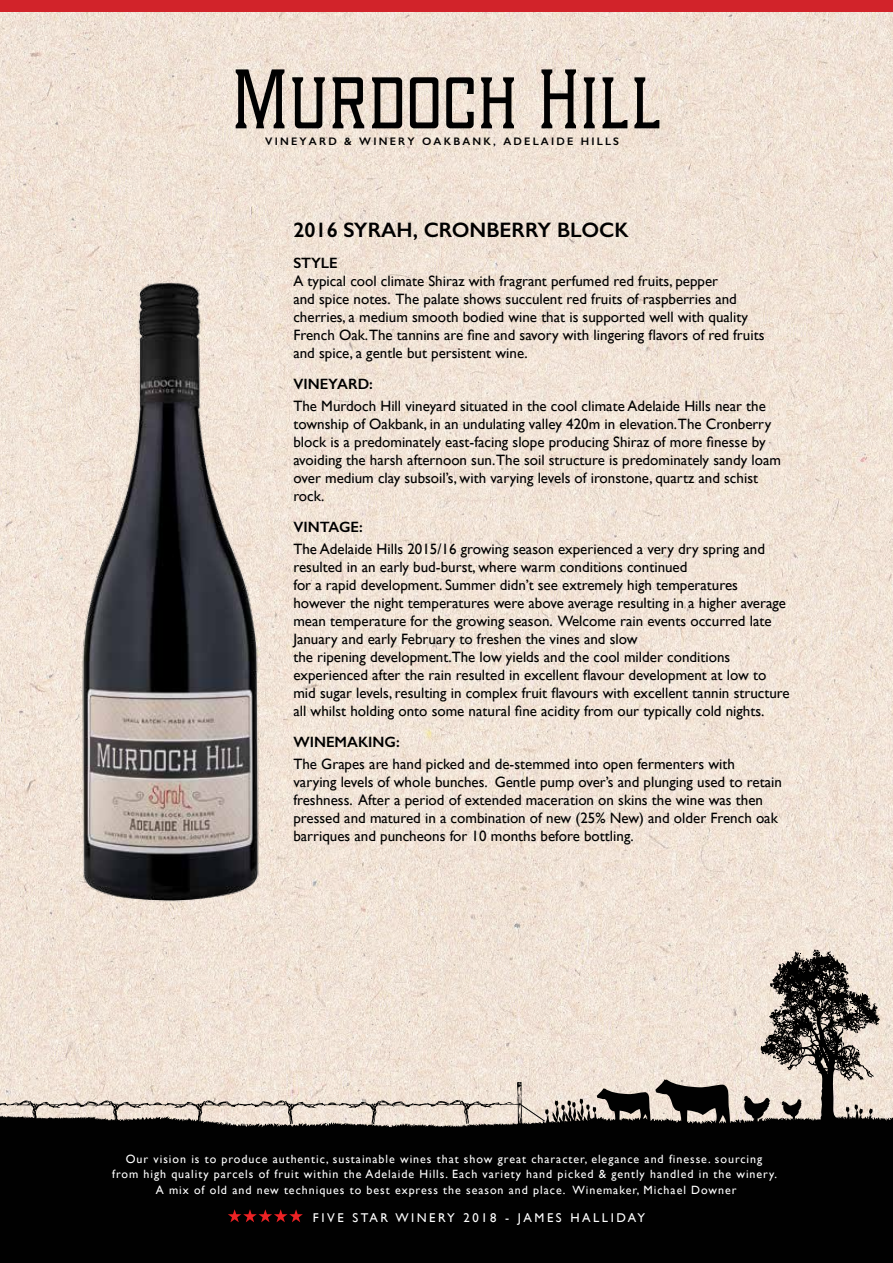
<style>
.page{position:relative;width:893px;height:1263px;background:#fff}
.page>*{position:absolute;margin:0;border:0;box-sizing:border-box;transform-origin:0 0}
.t1{font:600 21px "Gill Sans";color:#000}
.t2{font:15px/18px "Gill Sans";color:#000}
.t3{font:600 15px "Gill Sans";color:#000}
.t4{font:12.75px "Gill Sans";letter-spacing:.2em;color:#fff}
.t5{font:12px/15.5px "Gill Sans";letter-spacing:.08em;color:#fff;text-align:center}
.t6{font:600 10.95px "Gill Sans";letter-spacing:.2em;color:#010101}
</style>
<div class="page">
<div style="left:0;top:9px;width:893px;height:1254px;background:#f2e9dc"></div>
<svg style="left:602px;top:77px;width:25px;height:51px"></svg>
<svg style="left:584px;top:77px;width:11px;height:51px"></svg>
<svg style="left:541px;top:69px;width:35px;height:59px"></svg>
<svg style="left:236px;top:69px;width:48px;height:59px"></svg>
<svg style="left:292px;top:77px;width:33px;height:51px"></svg>
<svg style="left:333px;top:77px;width:31px;height:51px"></svg>
<svg style="left:372px;top:77px;width:30px;height:51px"></svg>
<svg style="left:410px;top:77px;width:28px;height:51px"></svg>
<svg style="left:446px;top:77px;width:28px;height:51px"></svg>
<svg style="left:481px;top:77px;width:33px;height:51px"></svg>
<svg style="left:634px;top:77px;width:25px;height:51px"></svg>
<div style="left:0;top:1130px;width:893px;height:133px;background:#010101"></div>
<svg style="left:0;top:949px;width:893px;height:181px"></svg>
<svg style="left:228px;top:1209px;width:75px;height:13px"></svg>
<div style="left:0;top:0;width:893px;height:12px;background:#d2232a"></div>
<img style="left:79px;top:283px;width:187px;height:629px">
<p class="t6" style="left:265px;top:135px;width:355px">VINEYARD &amp; WINERY OAKBANK, ADELAIDE HILLS</p>
<h1 class="t1" style="left:293px;top:218px;width:337px">2016 SYRAH, CRONBERRY BLOCK</h1>
<p class="t3" style="left:293px;top:254px;width:46px">STYLE</p>
<p class="t2" style="left:293px;top:272px;width:473px">A typical cool climate Shiraz with fragrant perfumed red fruits, pepper<br>and spice notes. The palate shows succulent red fruits of raspberries and cherries, a medium smooth bodied wine that is supported well with quality French Oak.The tannins are fine and savory with lingering flavors of red fruits and spice, a gentle but persistent wine.</p>
<p class="t3" style="left:293px;top:375px;width:81px">VINEYARD:</p>
<p class="t2" style="left:293px;top:397px;width:489px">The Murdoch Hill vineyard situated in the cool climate Adelaide Hills near the township of Oakbank, in an undulating valley 420m in elevation.The Cronberry block is a predominately east-facing slope producing Shiraz of more finesse by avoiding the harsh afternoon sun.The soil structure is predominately sandy loam over medium clay subsoil’s, with varying levels of ironstone, quartz and schist rock.</p>
<p class="t3" style="left:293px;top:518px;width:71px">VINTAGE:</p>
<p class="t2" style="left:293px;top:540px;width:498px">The Adelaide Hills 2015/16 growing season experienced a very dry spring and resulted in an early bud-burst, where warm conditions continued<br>for a rapid development. Summer didn’t see extremely high temperatures however the night temperatures were above average resulting in a higher average mean temperature for the growing season. Welcome rain events occurred late January and early February to freshen the vines and slow<br>the ripening development.The low yields and the cool milder conditions experienced after the rain resulted in excellent flavour development at low to mid sugar levels, resulting in complex fruit flavours with excellent tannin structure all whilst holding onto some natural fine acidity from our typically cold nights.</p>
<p class="t3" style="left:293px;top:733px;width:108px">WINEMAKING:</p>
<p class="t2" style="left:293px;top:755px;width:490px">The Grapes are hand picked and de-stemmed into open fermenters with<br>varying levels of whole bunches. Gentle pump over’s and plunging used to retain freshness. After a period of extended maceration on skins the wine was then pressed and matured in a combination of new (25% New) and older French oak barriques and puncheons for 10 months before bottling.</p>
<p class="t5" style="left:112px;top:1151px;width:667px">Our vision is to produce authentic, sustainable wines that show great character, elegance and finesse. sourcing from high quality parcels of fruit within the Adelaide Hills. Each variety hand picked &amp; gently handled in the winery.<br>A mix of old and new techniques to best express the season and place. Winemaker, Michael Downer</p>
<p class="t4" style="left:313px;top:1210px;width:334px">FIVE STAR WINERY 2018 - JAMES HALLIDAY</p>
</div>
